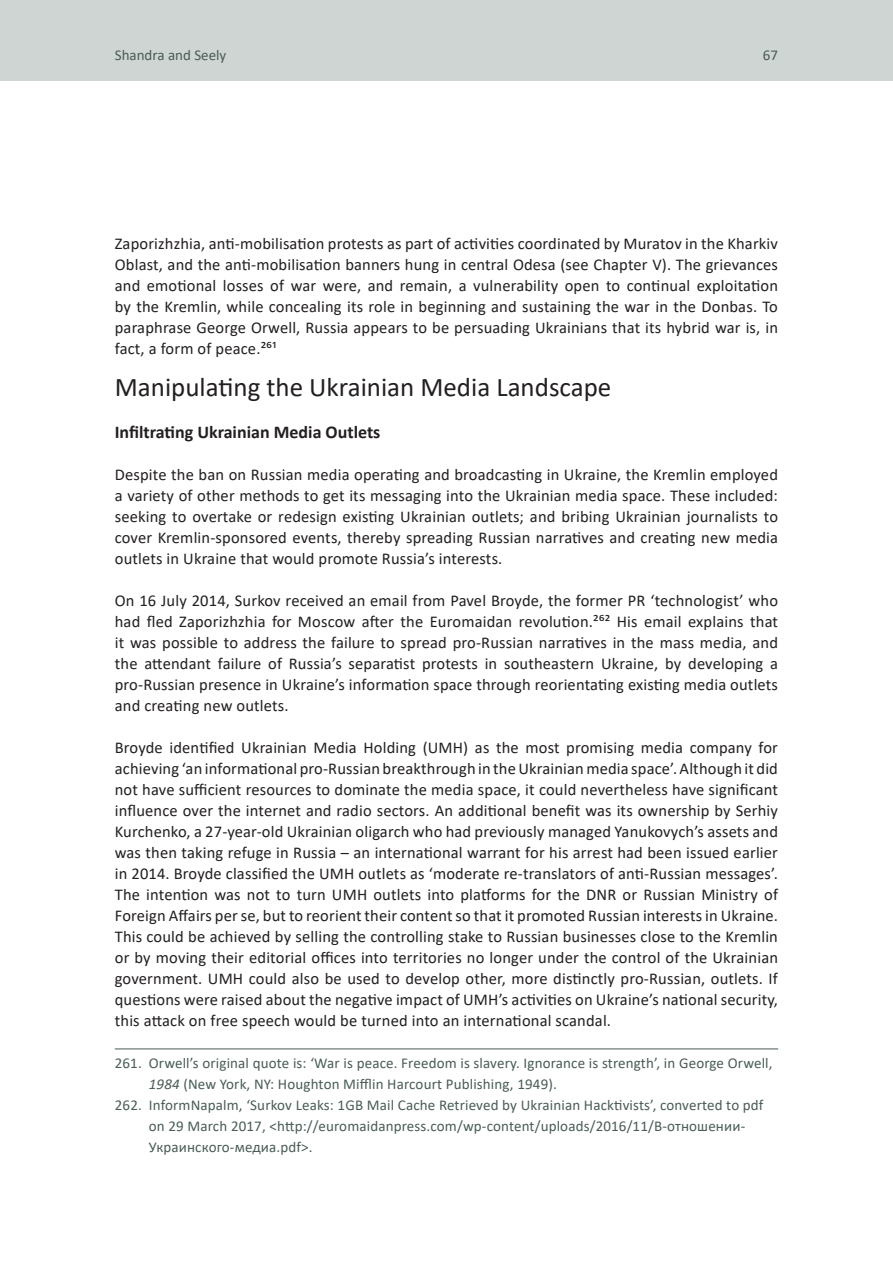
<style>
.page{position:relative;width:893px;height:1263px;background:#fff}
.page>*{position:absolute;margin:0;border:0;box-sizing:border-box;transform-origin:0 0}
.t1{font:27px "Calibri";color:#231f20}
.t2{font:700 18px "Calibri";color:#231f20}
.t3{font:16.5px/21px "Calibri";letter-spacing:.01em;color:#231f20;text-align:justify}
.t4{font:15px "Calibri";letter-spacing:.01em;color:#495c56}
.s1{font-style:italic}
</style>
<div class="page">
<div style="left:0;top:0;width:893px;height:81px;background:#cfd5d3"></div>
<hr style="left:115px;top:1048px;width:663px;height:1px;background:#495c56">
<p class="t4" style="left:115px;top:44px;width:113px">Shandra and Seely</p>
<p class="t4" style="left:763px;top:44px;width:17px">67</p>
<p class="t3" style="left:115px;top:232px;width:665px">Zaporizhzhia, anti-mobilisation protests as part of activities coordinated by Muratov in the Kharkiv Oblast, and the anti-mobilisation banners hung in central Odesa (see Chapter V). The grievances and emotional losses of war were, and remain, a vulnerability open to continual exploitation by the Kremlin, while concealing its role in beginning and sustaining the war in the Donbas. To paraphrase George Orwell, Russia appears to be persuading Ukrainians that its hybrid war is, in fact, a form of peace.261</p>
<h1 class="t1" style="left:115px;top:368px;width:498px">Manipulating the Ukrainian Media Landscape</h1>
<p class="t2" style="left:115px;top:419px;width:267px">Infiltrating Ukrainian Media Outlets</p>
<p class="t3" style="left:115px;top:463px;width:665px">Despite the ban on Russian media operating and broadcasting in Ukraine, the Kremlin employed a variety of other methods to get its messaging into the Ukrainian media space. These included: seeking to overtake or redesign existing Ukrainian outlets; and bribing Ukrainian journalists to cover Kremlin-sponsored events, thereby spreading Russian narratives and creating new media outlets in Ukraine that would promote Russia’s interests.</p>
<p class="t3" style="left:115px;top:589px;width:665px">On 16 July 2014, Surkov received an email from Pavel Broyde, the former PR ‘technologist’ who had fled Zaporizhzhia for Moscow after the Euromaidan revolution.262 His email explains that it was possible to address the failure to spread pro-Russian narratives in the mass media, and the attendant failure of Russia’s separatist protests in southeastern Ukraine, by developing a pro-Russian presence in Ukraine’s information space through reorientating existing media outlets and creating new outlets.</p>
<p class="t3" style="left:115px;top:736px;width:665px">Broyde identified Ukrainian Media Holding (UMH) as the most promising media company for achieving ‘an informational pro-Russian breakthrough in the Ukrainian media space’. Although it did not have sufficient resources to dominate the media space, it could nevertheless have significant influence over the internet and radio sectors. An additional benefit was its ownership by Serhiy Kurchenko, a 27-year-old Ukrainian oligarch who had previously managed Yanukovych’s assets and was then taking refuge in Russia – an international warrant for his arrest had been issued earlier in 2014. Broyde classified the UMH outlets as ‘moderate re-translators of anti-Russian messages’.<br>The intention was not to turn UMH outlets into platforms for the DNR or Russian Ministry of Foreign Affairs per se, but to reorient their content so that it promoted Russian interests in Ukraine.<br>This could be achieved by selling the controlling stake to Russian businesses close to the Kremlin or by moving their editorial offices into territories no longer under the control of the Ukrainian government. UMH could also be used to develop other, more distinctly pro-Russian, outlets. If questions were raised about the negative impact of UMH’s activities on Ukraine’s national security, this attack on free speech would be turned into an international scandal.</p>
<p class="t4" style="left:115px;top:1052px;width:659px">261. Orwell’s original quote is: ‘War is peace. Freedom is slavery. Ignorance is strength’, in George Orwell,</p>
<p class="t4" style="left:149px;top:1073px;width:410px"><span class="s1">1984</span> (New York, NY: Houghton Mifflin Harcourt Publishing, 1949).</p>
<p class="t4" style="left:115px;top:1094px;width:650px">262. InformNapalm, ‘Surkov Leaks: 1GB Mail Cache Retrieved by Ukrainian Hacktivists’, converted to pdf</p>
<p class="t4" style="left:149px;top:1115px;width:598px">on 29 March 2017, &lt;http://euromaidanpress.com/wp-content/uploads/2016/11/В-отношении-</p>
<p class="t4" style="left:149px;top:1136px;width:165px">Украинского-медиа.pdf&gt;.</p>
</div>
